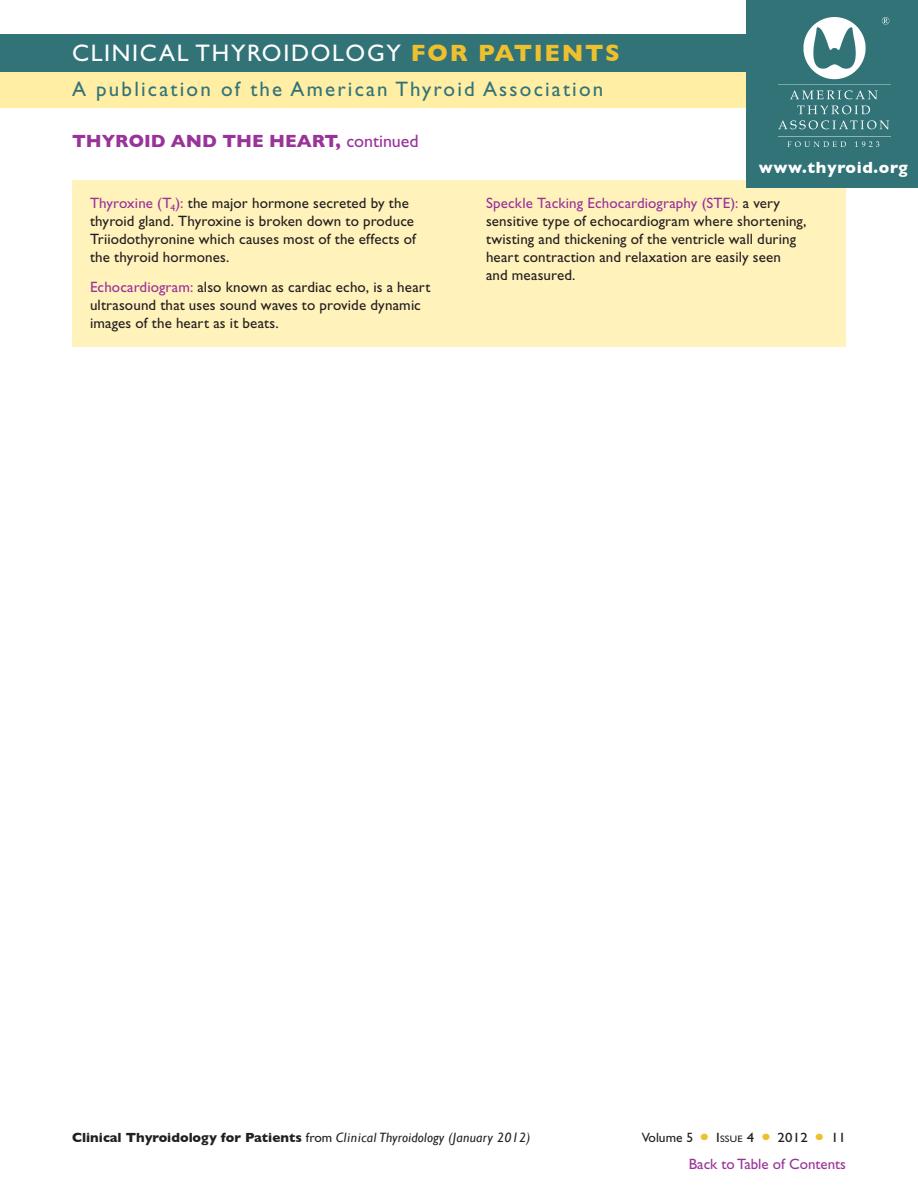
<style>
.page{position:relative;width:918px;height:1188px;background:#fff}
.page>*{position:absolute;margin:0;border:0;box-sizing:border-box;transform-origin:0 0}
.t1{font:24px "Gill Sans Std";letter-spacing:.07em;color:#fff}
.t2{font:21px "Gill Sans Std";letter-spacing:.105em;color:#327378}
.Topic_Header{font:700 18px "Gill Sans";color:#939}
.t3{font:700 16.5px "Gill Sans";letter-spacing:.04em;color:#fff}
.abbreviations_body{font:15px/18px "Gill Sans Std";letter-spacing:.01em;color:#231f20}
.t4{font:15px "Gill Sans Std";color:#939}
.t5{font:italic 13.5px "Gill Sans";letter-spacing:.02em;color:#231f20}
.t6{font:13.5px "Gill Sans Std";color:#231f20}
.t7{font:13.5px "Gill Sans Std";letter-spacing:.01em;color:#231f20;scale:1.1 1}
.t8{font:9.45px "Gill Sans Std";color:#231f20;scale:1.1 1}
.s1{font-family:"Gill Sans";font-weight:700;color:#efc02d}
.s2{font-family:"Gill Sans Std";font-weight:400}
.s3{color:#939}
.s4{font-weight:700;font-style:normal}
.s5{font-family:"Gill Sans Std";font-style:normal}
.s6{font-size:13.5px}
</style>
<div class="page">
<div style="left:72px;top:180px;width:774px;height:166px;background:#fff2bb"></div>
<div style="left:0;top:70px;width:918px;height:38px;background:#ffeea4"></div>
<div style="left:0;top:35px;width:918px;height:37px;background:#327378"></div>
<div style="left:747px;top:0;width:171px;height:188px;background:#327378"></div>
<img style="left:778px;top:18px;width:112px;height:129px">
<p class="t1" style="left:72px;top:40px;width:550px">CLINICAL THYROIDOLOGY <span class="s1">FOR PATIENTS</span></p>
<p class="t2" style="left:72px;top:77px;width:533px">A publication of the American Thyroid Association</p>
<p class="Topic_Header" style="left:72px;top:131px;width:348px">THYROID AND THE HEART, <span class="s2">continued</span></p>
<p class="t3" style="left:759px;top:158px;width:150px">www.thyroid.org</p>
<p class="abbreviations_body" style="left:90px;top:194px;width:328px"><span class="s3">Thyroxine (T</span><sub>4</sub><span class="s3">):</span> the major hormone secreted by the thyroid gland. Thyroxine is broken down to produce Triiodothyronine which causes most of the effects of the thyroid hormones.</p>
<p class="abbreviations_body" style="left:90px;top:278px;width:342px"><span class="s3">Echocardiogram:</span> also known as cardiac echo, is a heart ultrasound that uses sound waves to provide dynamic images of the heart as it beats.</p>
<p class="abbreviations_body" style="left:486px;top:194px;width:322px"><span class="s3">Speckle Tacking Echocardiography (STE):</span> a very sensitive type of echocardiogram where shortening, twisting and thickening of the ventricle wall during heart contraction and relaxation are easily seen<br>and measured.</p>
<p class="t5" style="left:72px;top:1130px;width:460px"><span class="s4">Clinical Thyroidology for Patients</span> <span class="s5">from</span> Clinical Thyroidology (January 2012)</p>
<p class="t6" style="left:642px;top:1130px;width:53px">Volume 5</p>
<p class="t8" style="left:716px;top:1133px;width:10px"><span class="s6">I</span>SSUE</p>
<p class="t7" style="left:747px;top:1130px;width:8px">4</p>
<p class="t7" style="left:778px;top:1130px;width:29px">2012</p>
<p class="t7" style="left:831px;top:1130px;width:15px">11</p>
<p class="t4" style="left:689px;top:1155px;width:159px">Back to Table of Contents</p>
</div>
